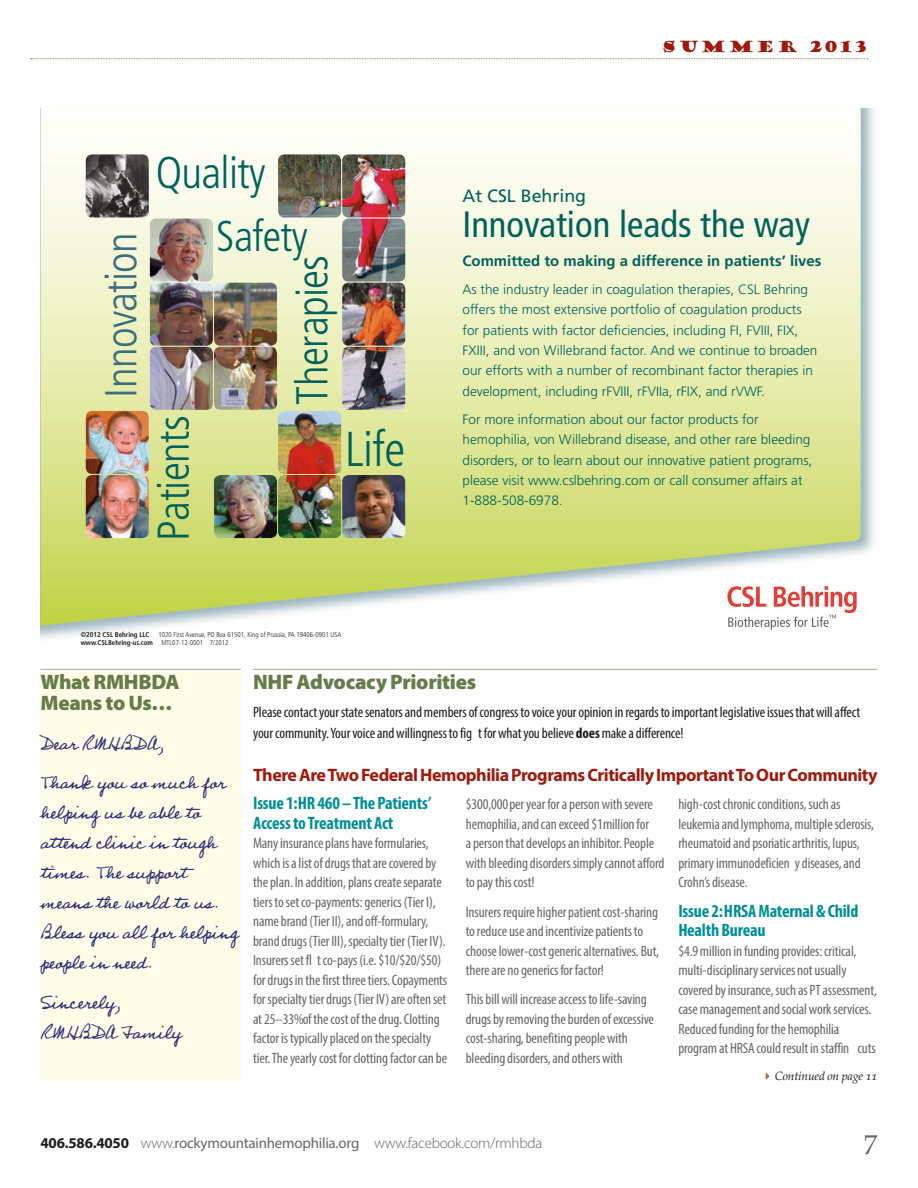
<style>
.page{position:relative;width:918px;height:1188px;background:#fff}
.page>*{position:absolute;margin:0;border:0;box-sizing:border-box;transform-origin:0 0}
.t1{font:300 condensed 48.9px "Frutiger LT Std";color:#00615a}
.t2{font:300 condensed 44.55px "Frutiger LT Std";letter-spacing:-.015em;color:#00615a}
.t3{font:300 condensed 44.55px "Frutiger LT Std";letter-spacing:-.015em;color:#3b6d7d}
.t4{font:300 condensed 43.05px "Frutiger LT Std";letter-spacing:-.015em;color:#00615a}
.t5{font:condensed 36.6px "Frutiger LT Std";color:#00615a}
.t6{font:27px "Palatino Linotype";color:#666667}
.t7{font:22.5px/30px "Professor";letter-spacing:-.025em;color:#2d2f79}
.t8{font:900 21px/21px "Myriad Pro";letter-spacing:-.015em;color:#667c4b}
.t9{font:700 condensed 18px/19.5px "Myriad Pro";letter-spacing:-.015em;color:#008f96}
.t10{font:700 18px "Myriad Pro";letter-spacing:-.025em;color:#9e1a0d}
.t11{font:17.85px "Frutiger LT Std";color:#00615a}
.t12{font:condensed 15px/19.5px "Myriad Pro";letter-spacing:-.01em;color:#666667}
.t13{font:condensed 15px/21px "Myriad Pro";letter-spacing:-.01em;color:#1c1c1a}
.t14{font:300 15px "Myriad Pro";letter-spacing:-.015em;color:#666667}
.t15{font:15px "Goudy Stout";letter-spacing:.175em;color:#9e1a0d}
.t16{font:700 14.85px "Frutiger LT Std";color:#00615a}
.t17{font:300 13.5px/20.4px "Frutiger LT Std";color:#00615a}
.t18{font:italic 12px "Palatino Linotype";letter-spacing:-.01em;color:#1c1c1a}
.t19{font:300 condensed 7.05px/8.4px "Frutiger LT Std";color:#1c1c1a}
.t20{font:700 condensed 7.05px "Frutiger LT Std";color:#1c1c1a}
.s1{font-weight:700}
.s2{font-weight:700;color:#1c1c1a}
.s3{font-weight:400}
</style>
<div class="page">
<svg style="left:31px;top:58px;width:837px;height:1px"></svg>
<hr style="left:253px;top:669px;width:625px;height:1px;background:#a3b08c">
<div style="left:40px;top:108px;width:838px;height:537px;background:#3b6d7d;opacity:.5"></div>
<svg style="left:40px;top:108px;width:821px;height:518px"></svg>
<img style="left:342px;top:219px;width:63px;height:191px">
<img style="left:278px;top:154px;width:127px;height:64px">
<img style="left:342px;top:154px;width:63px;height:64px;border-radius:6px">
<img style="left:342px;top:347px;width:63px;height:63px;border-radius:6px">
<img style="left:342px;top:219px;width:63px;height:63px;border-radius:6px">
<img style="left:86px;top:411px;width:63px;height:127px">
<img style="left:86px;top:154px;width:63px;height:64px">
<img style="left:150px;top:219px;width:63px;height:191px">
<img style="left:86px;top:475px;width:63px;height:63px;border-radius:6px">
<img style="left:150px;top:283px;width:63px;height:63px;border-radius:6px">
<img style="left:214px;top:283px;width:63px;height:127px">
<img style="left:214px;top:475px;width:63px;height:63px">
<img style="left:342px;top:475px;width:63px;height:63px">
<img style="left:150px;top:347px;width:63px;height:63px;border-radius:6px">
<img style="left:214px;top:347px;width:63px;height:63px;border-radius:6px">
<img style="left:278px;top:411px;width:63px;height:127px">
<svg style="left:727px;top:586px;width:130px;height:44px"></svg>
<div style="left:40px;top:673px;width:201px;height:407px;background:#fffde8"></div>
<hr style="left:40px;top:669px;width:201px;height:1px;background:#a3b08c">
<h2 class="t3" style="left:96px;top:398px;width:167px;rotate:-90deg">Innovation</h2>
<h2 class="t2" style="left:156px;top:147px;width:111px">Quality</h2>
<h2 class="t2" style="left:148px;top:541px;width:126px;rotate:-90deg">Patients</h2>
<h3 class="t4" style="left:216px;top:212px;width:93px">Safety</h3>
<h2 class="t2" style="left:287px;top:405px;width:151px;rotate:-90deg">Therapies</h2>
<h1 class="t1" style="left:345px;top:421px;width:62px">Life</h1>
<p class="t15" style="left:662px;top:36px;width:207px">SUMMER 2013</p>
<p class="t11" style="left:463px;top:186px;width:125px">At CSL Behring</p>
<h3 class="t5" style="left:463px;top:203px;width:349px">Innovation leads the way</h3>
<p class="t16" style="left:463px;top:252px;width:361px">Committed to making a difference in patients’ lives</p>
<p class="t17" style="left:463px;top:279px;width:357px">As the industry leader in coagulation therapies, CSL Behring offers the most extensive portfolio of coagulation products for patients with factor deficiencies, including FI, FVIII, FIX, FXIII, and von Willebrand factor. And we continue to broaden our efforts with a number of recombinant factor therapies in development, including rFVIII, rFVIIa, rFIX, and rVWF.</p>
<p class="t17" style="left:463px;top:409px;width:351px">For more information about our factor products for hemophilia, von Willebrand disease, and other rare bleeding disorders, or to learn about our innovative patient programs, please visit www.cslbehring.com or call consumer affairs at 1-888-508-6978.</p>
<p class="t19" style="left:81px;top:630px;width:262px;text-indent:78px">1020 First Avenue, PO Box 61501, King of Prussia, PA 19406-0901 USA <span class="s1">www.CSLBehring-us.com</span> MTL07-12-0001 7/2012</p>
<h3 class="t8" style="left:40px;top:671px;width:141px">What RMHBDA<br>Means to Us…</h3>
<h3 class="t7" style="left:40px;top:721px;width:187px;line-height:39.8px">Dear RMHBDA,<br>Thank you so much for</h3>
<h3 class="t7" style="left:40px;top:796px;width:199px">helping us be able to attend clinic in tough times. The support means the world to us.<br>Bless you all for helping people in need.</h3>
<h3 class="t7" style="left:40px;top:985px;width:143px">Sincerely,<br>RMHBDA Family</h3>
<p class="t20" style="left:81px;top:630px;width:70px">©2012 CSL Behring LLC</p>
<h3 class="t8" style="left:253px;top:671px;width:225px">NHF Advocacy Priorities</h3>
<p class="t13" style="left:253px;top:701px;width:609px">Please contact your state senators and members of congress to voice your opinion in regards to important legislative issues that will affect your community. Your voice and willingness to fig t for what you believe <span class="s1">does</span> make a difference!</p>
<p class="t10" style="left:253px;top:763px;width:626px">There Are Two Federal Hemophilia Programs Critically Important To Our Community</p>
<p class="t9" style="left:253px;top:793px;width:180px">Issue 1: HR 460 – The Patients’<br>Access to Treatment Act</p>
<p class="t12" style="left:253px;top:833px;width:196px">Many insurance plans have formularies, which is a list of drugs that are covered by the plan. In addition, plans create separate tiers to set co-payments: generics (Tier I), name brand (Tier II), and off-formulary, brand drugs (Tier III), specialty tier (Tier IV).<br>Insurers set fl t co-pays (i.e. $10/$20/$50) for drugs in the first three tiers. Copayments for specialty tier drugs (Tier IV) are often set at 25–33% of the cost of the drug. Clotting factor is typically placed on the specialty tier. The yearly cost for clotting factor can be</p>
<p class="t12" style="left:466px;top:794px;width:200px">$300,000 per year for a person with severe hemophilia, and can exceed $1 million for<br>a person that develops an inhibitor. People with bleeding disorders simply cannot afford to pay this cost!</p>
<p class="t12" style="left:466px;top:902px;width:195px">Insurers require higher patient cost-sharing to reduce use and incentivize patients to choose lower-cost generic alternatives. But, there are no generics for factor!</p>
<p class="t12" style="left:466px;top:989px;width:190px">This bill will increase access to life-saving drugs by removing the burden of excessive cost-sharing, benefiting people with bleeding disorders, and others with</p>
<p class="t12" style="left:678px;top:794px;width:197px">high-cost chronic conditions, such as leukemia and lymphoma, multiple sclerosis, rheumatoid and psoriatic arthritis, lupus, primary immunodeficien y diseases, and Crohn’s disease.</p>
<p class="t9" style="left:678px;top:900px;width:182px">Issue 2: HRSA Maternal &amp; Child<br>Health Bureau</p>
<p class="t12" style="left:678px;top:941px;width:200px">$4.9 million in funding provides: critical, multi-disciplinary services not usually covered by insurance, such as PT assessment, case management and social work services.<br>Reduced funding for the hemophilia program at HRSA could result in staffin cuts</p>
<p class="t18" style="left:775px;top:1067px;width:104px">Continued on page 11</p>
<p class="t14" style="left:41px;top:1134px;width:503px"><span class="s2">406.586.4050</span> www.<span class="s3">rockymountainhemophilia.org</span> www.facebook.com/rmhbda</p>
<h3 class="t6" style="left:864px;top:1119px;width:15px">7</h3>
</div>
